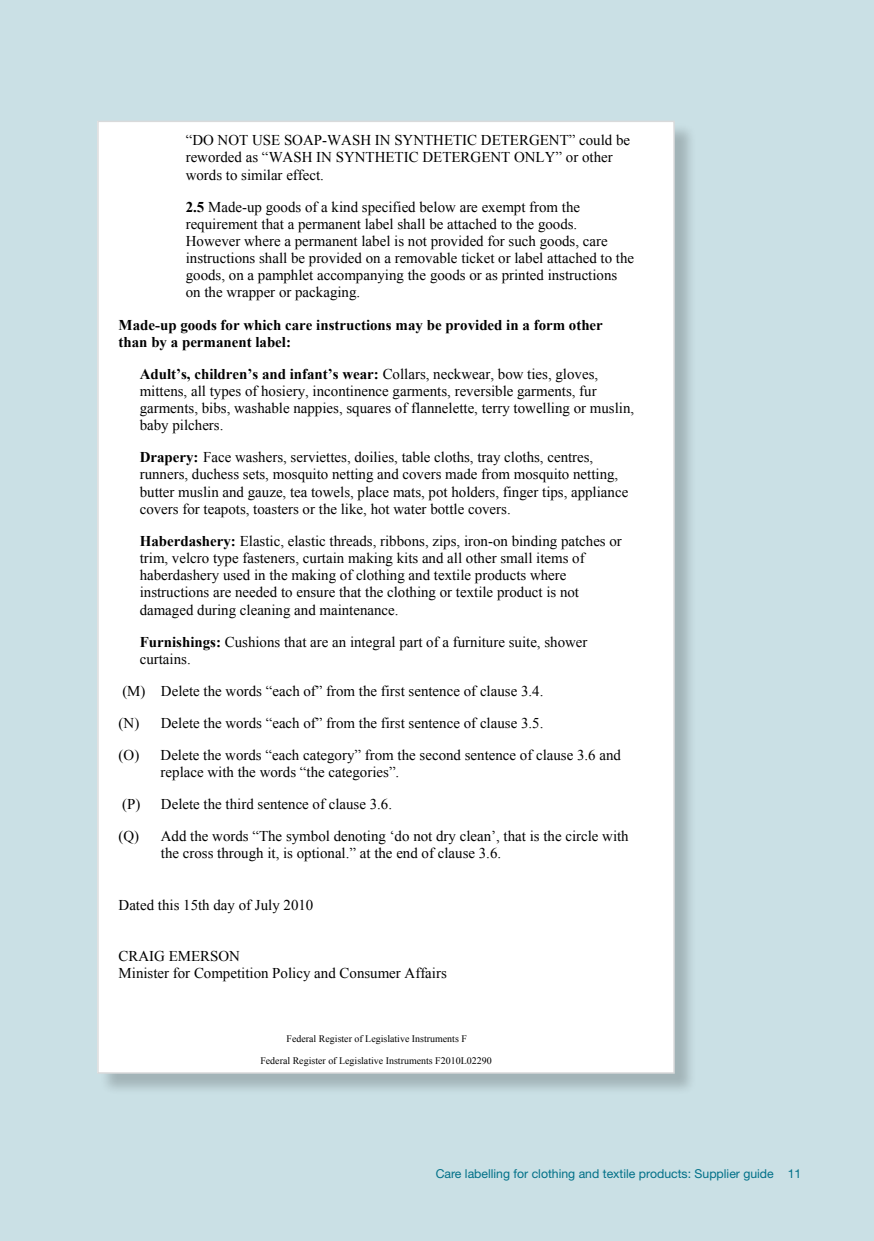
<style>
.page{position:relative;width:874px;height:1241px;background:#fff}
.page>*{position:absolute;margin:0;border:0;box-sizing:border-box;transform-origin:0 0}
.t1{font:14.88px/17.2px "Times New Roman";color:#000}
.t2{font:700 14.88px/17.2px "Times New Roman";color:#000}
.t3{font:12.25px "Helvetica Neue LT Std";color:#007088}
.t4{font:9.97px "Times New Roman";color:#000}
.s1{font-weight:700}
</style>
<div class="page">
<div style="left:0;top:0;width:873px;height:1240px;background:#cae0e5"></div>
<div style="left:99px;top:123px;width:597px;height:972px;background:#000;opacity:.2"></div>
<div style="left:98px;top:121px;width:575px;height:951px;background:#fff"></div>
<p class="t1" style="left:186px;top:131px;width:445px">“DO NOT USE SOAP-WASH IN SYNTHETIC DETERGENT” could be reworded as “WASH IN SYNTHETIC DETERGENT ONLY” or other words to similar effect.</p>
<p class="t1" style="left:186px;top:198px;width:450px"><span class="s1">2.5</span> Made-up goods of a kind specified below are exempt from the requirement that a permanent label shall be attached to the goods.<br>However where a permanent label is not provided for such goods, care instructions shall be provided on a removable ticket or label attached to the goods, on a pamphlet accompanying the goods or as printed instructions on the wrapper or packaging.</p>
<p class="t2" style="left:118px;top:316px;width:485px">Made-up goods for which care instructions may be provided in a form other than by a permanent label:</p>
<p class="t1" style="left:140px;top:365px;width:496px"><span class="s1">Adult’s, children’s and infant’s wear:</span> Collars, neckwear, bow ties, gloves, mittens, all types of hosiery, incontinence garments, reversible garments, fur garments, bibs, washable nappies, squares of flannelette, terry towelling or muslin, baby pilchers.</p>
<p class="t1" style="left:140px;top:448px;width:490px"><span class="s1">Drapery:</span> Face washers, serviettes, doilies, table cloths, tray cloths, centres, runners, duchess sets, mosquito netting and covers made from mosquito netting, butter muslin and gauze, tea towels, place mats, pot holders, finger tips, appliance covers for teapots, toasters or the like, hot water bottle covers.</p>
<p class="t1" style="left:140px;top:532px;width:483px"><span class="s1">Haberdashery:</span> Elastic, elastic threads, ribbons, zips, iron-on binding patches or trim, velcro type fasteners, curtain making kits and all other small items of haberdashery used in the making of clothing and textile products where instructions are needed to ensure that the clothing or textile product is not damaged during cleaning and maintenance.</p>
<p class="t1" style="left:140px;top:632px;width:449px"><span class="s1">Furnishings:</span> Cushions that are an integral part of a furniture suite, shower curtains.</p>
<p class="t1" style="left:118px;top:674px;width:503px;line-height:32px">(M) Delete the words “each of” from the first sentence of clause 3.4.<br>(N) Delete the words “each of” from the first sentence of clause 3.5.<br>(O) Delete the words “each category” from the second sentence of clause 3.6 and</p>
<p class="t1" style="left:118px;top:755px;width:511px;line-height:32px;text-indent:42px">replace with the words “the categories”.<br>(P) Delete the third sentence of clause 3.6.<br>(Q) Add the words “The symbol denoting ‘do not dry clean’, that is the circle with</p>
<p class="t1" style="left:161px;top:844px;width:341px">the cross through it, is optional.” at the end of clause 3.6.</p>
<p class="t1" style="left:118px;top:895px;width:196px">Dated this 15th day of July 2010</p>
<p class="t1" style="left:118px;top:947px;width:329px">CRAIG EMERSON<br>Minister for Competition Policy and Consumer Affairs</p>
<p class="t4" style="left:286px;top:1032px;width:182px">Federal Register of Legislative Instruments F</p>
<p class="t4" style="left:260px;top:1053px;width:233px">Federal Register of Legislative Instruments F2010L02290</p>
<p class="t3" style="left:435px;top:1166px;width:367px">Care labelling for clothing and textile products: Supplier guide 11</p>
</div>
